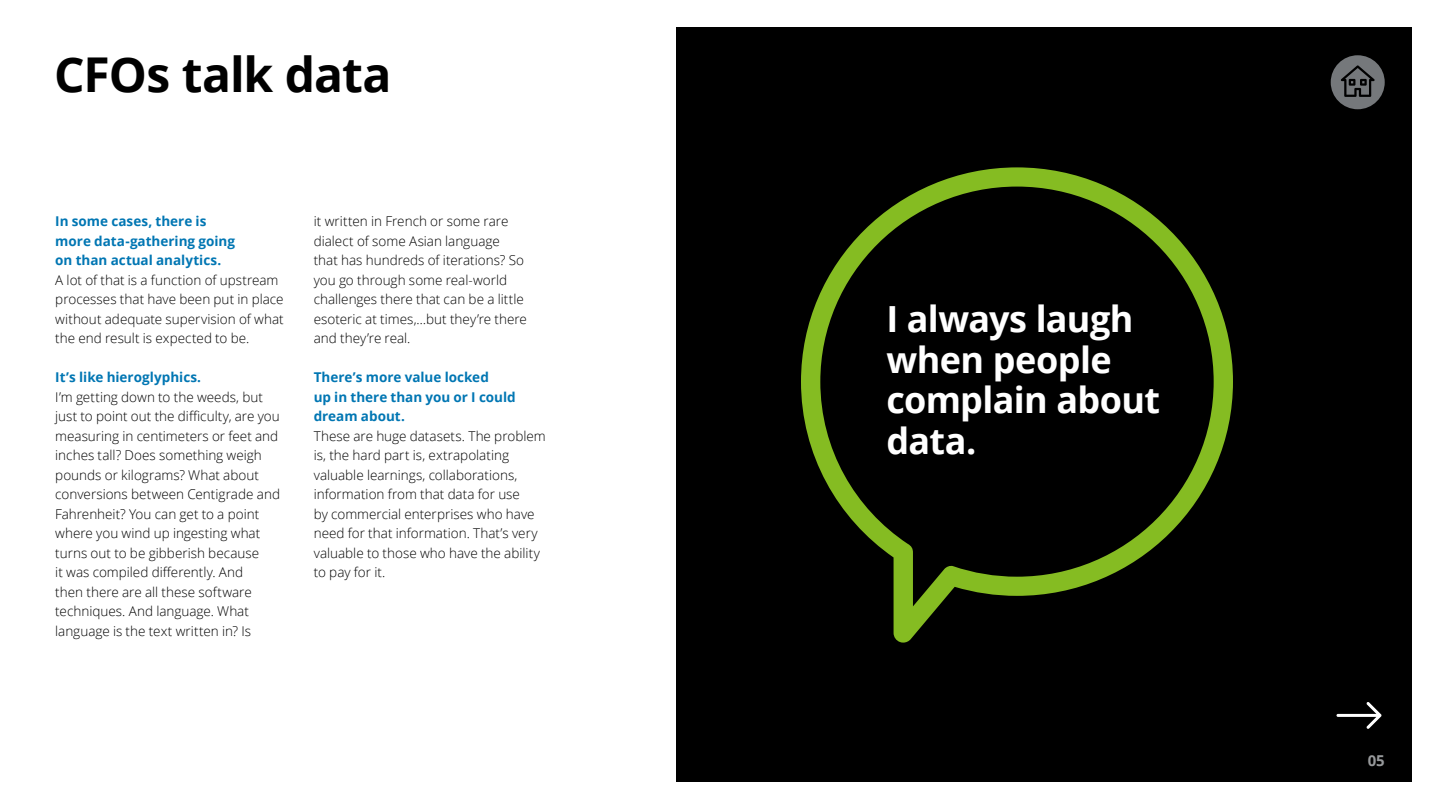
<style>
.page{position:relative;width:1440px;height:810px;background:#fff}
.page>*{position:absolute;margin:0;border:0;box-sizing:border-box;transform-origin:0 0}
.t1{font:700 48px "Open Sans";letter-spacing:-.025em;color:#000}
.t2{font:700 36px/40.5px "Open Sans";letter-spacing:-.015em;color:#fff}
.t3{font:700 15px "Open Sans";color:#97999b}
.t4{font:300 13.5px/19.5px "Open Sans";color:#000}
.t5{font:700 13.5px/19.5px "Open Sans";color:#0076b3}
</style>
<div class="page">
<div style="left:677px;top:28px;width:735px;height:754px;background:#000"></div>
<svg style="left:801px;top:167px;width:432px;height:476px"></svg>
<svg style="left:1331px;top:55px;width:54px;height:54px"></svg>
<svg style="left:1336px;top:702px;width:46px;height:27px"></svg>
<h1 class="t1" style="left:54px;top:41px;width:339px">CFOs talk data</h1>
<p class="t5" style="left:55px;top:211px;width:181px">In some cases, there is more data-gathering going on than actual analytics.</p>
<p class="t4" style="left:55px;top:270px;width:230px">A lot of that is a function of upstream processes that have been put in place without adequate supervision of what the end result is expected to be.</p>
<p class="t5" style="left:55px;top:367px;width:147px">It’s like hieroglyphics.</p>
<p class="t4" style="left:55px;top:387px;width:226px">I’m getting down to the weeds, but just to point out the difficulty, are you measuring in centimeters or feet and inches tall? Does something weigh pounds or kilograms? What about conversions between Centigrade and Fahrenheit? You can get to a point where you wind up ingesting what turns out to be gibberish because<br>it was compiled differently. And<br>then there are all these software techniques. And language. What language is the text written in? Is</p>
<p class="t4" style="left:314px;top:211px;width:215px">it written in French or some rare dialect of some Asian language that has hundreds of iterations? So you go through some real-world challenges there that can be a little esoteric at times,…but they’re there and they’re real.</p>
<p class="t5" style="left:314px;top:367px;width:204px">There’s more value locked<br>up in there than you or I could dream about.</p>
<p class="t4" style="left:314px;top:426px;width:234px">These are huge datasets. The problem is, the hard part is, extrapolating valuable learnings, collaborations, information from that data for use<br>by commercial enterprises who have need for that information. That’s very valuable to those who have the ability to pay for it.</p>
<h2 class="t2" style="left:886px;top:298px;width:275px">I always laugh when people complain about data.</h2>
<p class="t3" style="left:1368px;top:750px;width:18px">05</p>
</div>
